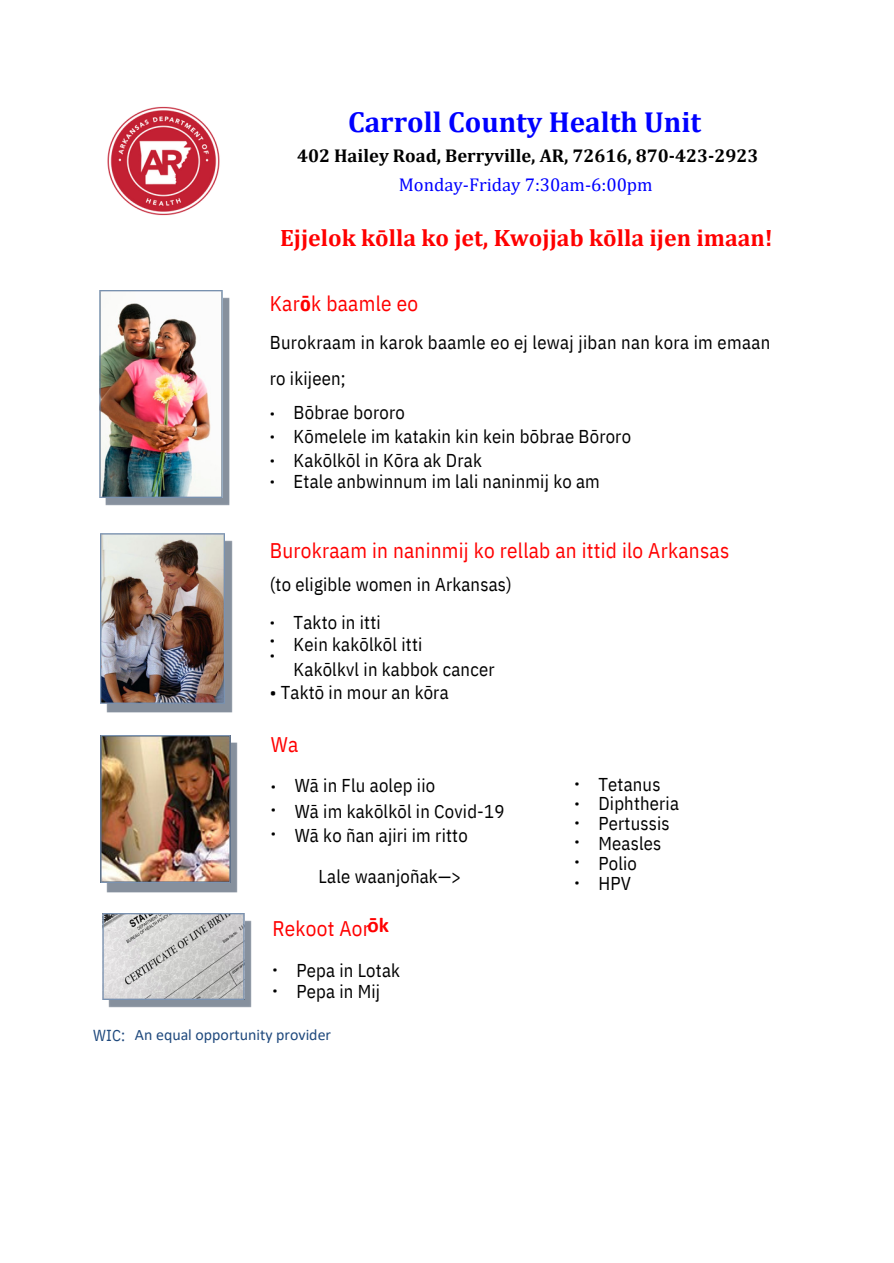
<style>
.page{position:relative;width:894px;height:1263px;background:#fff}
.page>*{position:absolute;margin:0;border:0;box-sizing:border-box;transform-origin:0 0}
.t1{font:700 29.1px "Cambria";color:#00f}
.t2{font:700 23.85px "Cambria";color:#f00}
.t3{font:21.15px "IBM Plex Sans Cond";letter-spacing:.015em;color:#f00}
.t4{font:700 21.15px "Calibri";color:#f00}
.t5{font:18.6px/19.8px "IBM Plex Sans Cond";letter-spacing:.01em;color:#000}
.t6{font:700 18.6px/28.8px "Cambria";color:#000;text-align:center}
.t7{font:15.9px "Calibri";color:#1f497d}
.t8{font:15.9px "IBM Plex Sans Cond";color:#1f497d}
.t9{font:13.2px/23.9px "IBM Plex Sans";color:#000;text-align:justify}
.s1{font-weight:400;color:#00f}
.s2{font-weight:700}
</style>
<div class="page">
<img style="left:105px;top:298px;width:124px;height:208px">
<img style="left:99px;top:291px;width:123px;height:207px">
<img style="left:106px;top:540px;width:126px;height:172px">
<img style="left:101px;top:533px;width:123px;height:170px">
<img style="left:106px;top:742px;width:131px;height:150px">
<img style="left:101px;top:735px;width:129px;height:148px">
<img style="left:108px;top:921px;width:143px;height:86px">
<img style="left:102px;top:914px;width:142px;height:85px">
<img style="left:107px;top:106px;width:113px;height:110px">
<p class="t1" style="left:348px;top:104px;width:354px">Carroll County Health Unit</p>
<p class="t6" style="left:297px;top:141px;width:462px">402 Hailey Road, Berryville, AR, 72616, 870-423-2923<br><span class="s1">Monday-Friday 7:30am-6:00pm</span></p>
<p class="t2" style="left:280px;top:224px;width:494px">Ejjelok kōlla ko jet, Kwojjab kōlla ijen imaan!</p>
<p class="t3" style="left:270px;top:290px;width:150px">Kar<span class="s2">ō</span>k baamle eo</p>
<p class="t5" style="left:270px;top:332px;width:502px">Burokraam in karok baamle eo ej lewaj jiban nan kora im emaan</p>
<p class="t5" style="left:270px;top:368px;width:77px">ro ikijeen;</p>
<p class="t9" style="left:270px;top:401px;width:7px">• • •</p>
<p class="t9" style="left:270px;top:469px;width:7px">•</p>
<p class="t5" style="left:293px;top:400px;width:339px;line-height:23.9px">Bōbrae bororo<br>Kōmelele im katakin kin kein bōbrae Bōroro<br>Kakōlkōl in Kōra ak Drak</p>
<p class="t5" style="left:293px;top:471px;width:308px">Etale anbwinnum im lali naninmij ko am</p>
<p class="t3" style="left:270px;top:537px;width:461px">Burokraam in naninmij ko rellab an ittid ilo Arkansas</p>
<p class="t5" style="left:270px;top:574px;width:243px">(to eligible women in Arkansas)</p>
<p class="t5" style="left:293px;top:612px;width:89px">Takto in itti</p>
<p class="t5" style="left:293px;top:634px;width:130px">Kein kakōlkōl itti</p>
<p class="t5" style="left:293px;top:659px;width:202px">Kakōlkvl in kabbok cancer</p>
<p class="t5" style="left:270px;top:682px;width:180px">• Taktō in mour an kōra</p>
<p class="t9" style="left:270px;top:610px;width:7px">•</p>
<p class="t9" style="left:270px;top:628px;width:7px">•</p>
<p class="t9" style="left:270px;top:643px;width:7px">•</p>
<p class="t3" style="left:271px;top:730px;width:29px">Wa</p>
<p class="t9" style="left:271px;top:774px;width:7px">• • •</p>
<p class="t5" style="left:294px;top:775px;width:142px">Wā in Flu aolep iio</p>
<p class="t5" style="left:294px;top:801px;width:211px">Wā im kakōlkōl in Covid-19</p>
<p class="t5" style="left:294px;top:825px;width:174px">Wā ko ñan ajiri im ritto</p>
<p class="t5" style="left:318px;top:866px;width:144px">Lale waanjoñak—&gt;</p>
<p class="t4" style="left:367px;top:917px;width:23px">ōk</p>
<p class="t5" style="left:296px;top:959px;width:105px;line-height:20.9px">Pepa in Lotak<br>Pepa in Mij</p>
<p class="t3" style="left:272px;top:914px;width:99px">Rekoot Aor</p>
<p class="t9" style="left:272px;top:959px;width:7px;line-height:20.9px">• •</p>
<p class="t8" style="left:93px;top:1025px;width:34px">WIC:</p>
<p class="t7" style="left:135px;top:1028px;width:197px">An equal opportunity provider</p>
<p class="t9" style="left:574px;top:773px;width:7px;line-height:19.8px">• •</p>
<p class="t9" style="left:574px;top:810px;width:7px">•</p>
<p class="t9" style="left:574px;top:830px;width:7px;line-height:20.9px">• • •</p>
<p class="t5" style="left:598px;top:774px;width:82px">Tetanus<br>Diphtheria<br>Pertussis<br>Measles<br>Polio<br>HPV</p>
</div>
